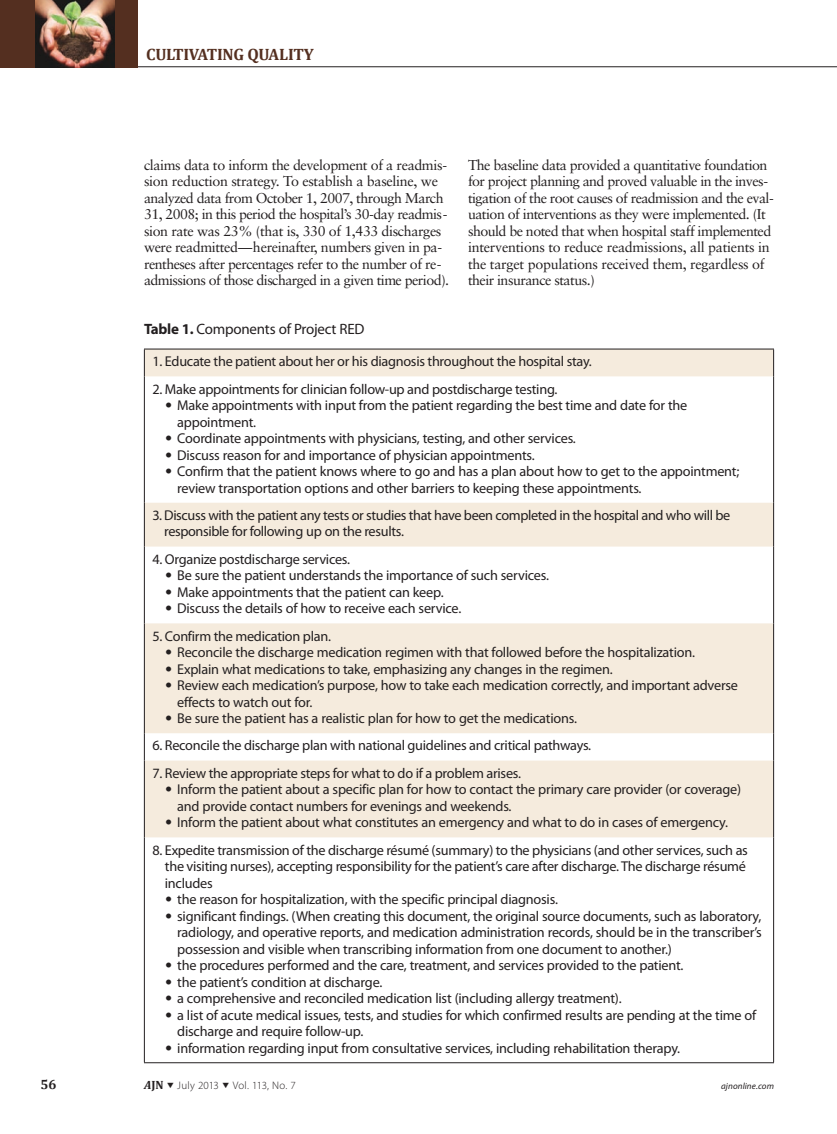
<style>
.page{position:relative;width:837px;height:1134px;background:#fff}
.page>*{position:absolute;margin:0;border:0;box-sizing:border-box;transform-origin:0 0}
.t1{font:700 16.5px "Cambria";letter-spacing:-.015em;color:#542f20}
.t2{font:15px "Myriad Pro";letter-spacing:-.015em;color:#231f20}
.t3{font:14.25px/16.5px "Myriad Pro";letter-spacing:-.015em;color:#231f20}
.t4{font:14.25px/16.5px "Sabon";letter-spacing:-.035em;color:#231f20}
.t5{font:700 13.5px "Cambria";color:#231f20}
.t6{font:300 10.95px "Myriad Pro";letter-spacing:.015em;color:#231f20}
.t7{font:italic 9px "Myriad Pro";letter-spacing:.01em;color:#231f20}
.s1{font-weight:700}
.s2{font-family:"Sabon"}
.s3{font-family:"Cambria";font-weight:700;font-style:italic;font-size:12px}
.s4{font-family:"Cambria";font-weight:700;font-size:12px}
</style>
<div class="page">
<hr style="left:137px;top:66px;width:700px;height:1px;background:#231f20">
<div style="left:0;top:0;width:137px;height:67px;background:#542f20"></div>
<img style="left:36px;top:0;width:78px;height:67px">
<svg style="left:145px;top:350px;width:628px;height:487px;fill:#f5ebdd"></svg>
<hr style="left:144px;top:349px;width:630px;height:1px;background:#231f20">
<svg style="left:144px;top:349px;width:1px;height:27px"></svg>
<svg style="left:773px;top:349px;width:1px;height:27px"></svg>
<hr style="left:144px;top:376px;width:1px;height:127px;background:#231f20">
<hr style="left:773px;top:376px;width:1px;height:127px;background:#231f20">
<hr style="left:144px;top:503px;width:1px;height:44px;background:#231f20">
<hr style="left:773px;top:503px;width:1px;height:44px;background:#231f20">
<hr style="left:144px;top:547px;width:1px;height:76px;background:#231f20">
<hr style="left:773px;top:547px;width:1px;height:76px;background:#231f20">
<hr style="left:144px;top:623px;width:1px;height:110px;background:#231f20">
<hr style="left:773px;top:623px;width:1px;height:110px;background:#231f20">
<svg style="left:144px;top:733px;width:1px;height:28px"></svg>
<svg style="left:773px;top:733px;width:1px;height:28px"></svg>
<hr style="left:144px;top:761px;width:1px;height:76px;background:#231f20">
<hr style="left:773px;top:761px;width:1px;height:76px;background:#231f20">
<hr style="left:144px;top:837px;width:1px;height:225px;background:#231f20">
<hr style="left:773px;top:837px;width:1px;height:225px;background:#231f20">
<hr style="left:144px;top:1062px;width:630px;height:1px;background:#231f20">
<p class="t1" style="left:146px;top:44px;width:169px">CULTIVATING QUALITY</p>
<p class="t4" style="left:144px;top:156px;width:307px">claims data to inform the development of a readmis&shy;sion reduction strategy. To establish a baseline, we analyzed data from October 1, 2007, through March 31, 2008; in this period the hospital’s 30-day readmis&shy;sion rate was 23% (that is, 330 of 1,433 discharges were readmitted—hereinafter, numbers given in pa&shy;rentheses after percentages refer to the number of re&shy;admissions of those discharged in a given time period).</p>
<p class="t4" style="left:468px;top:156px;width:308px">The baseline data provided a quantitative foundation for project planning and proved valuable in the inves&shy;tigation of the root causes of readmission and the eval&shy;uation of interventions as they were implemented. (It should be noted that when hospital staff implemented interventions to reduce readmissions, all patients in the target populations received them, regardless of their insurance status.)</p>
<p class="t2" style="left:144px;top:320px;width:222px"><span class="s1">Table 1.</span> Components of Project RED</p>
<p class="t3" style="left:152px;top:353px;width:441px">1. Educate the patient about her or his diagnosis throughout the hospital stay.</p>
<p class="t3" style="left:152px;top:380px;width:406px">2. Make appointments for clinician follow-up and postdischarge testing.</p>
<p class="t3" style="left:177px;top:397px;width:512px;text-indent:-12px"><span class="s2">•</span> Make appointments with input from the patient regarding the best time and date for the appointment.</p>
<p class="t3" style="left:165px;top:430px;width:412px"><span class="s2">•</span> Coordinate appointments with physicians, testing, and other services.</p>
<p class="t3" style="left:165px;top:446px;width:371px"><span class="s2">•</span> Discuss reason for and importance of physician appointments.</p>
<p class="t3" style="left:177px;top:463px;width:564px;text-indent:-12px"><span class="s2">•</span> Confirm that the patient knows where to go and has a plan about how to get to the appointment; review transportation options and other barriers to keeping these appointments.</p>
<p class="t3" style="left:164px;top:507px;width:568px;text-indent:-12px">3. Discuss with the patient any tests or studies that have been completed in the hospital and who will be responsible for following up on the results.</p>
<p class="t3" style="left:152px;top:551px;width:199px">4. Organize postdischarge services.</p>
<p class="t3" style="left:165px;top:567px;width:385px"><span class="s2">•</span> Be sure the patient understands the importance of such services.</p>
<p class="t3" style="left:165px;top:584px;width:280px"><span class="s2">•</span> Make appointments that the patient can keep.</p>
<p class="t3" style="left:165px;top:600px;width:298px"><span class="s2">•</span> Discuss the details of how to receive each service.</p>
<p class="t3" style="left:152px;top:627px;width:180px">5. Confirm the medication plan.</p>
<p class="t3" style="left:165px;top:644px;width:531px"><span class="s2">•</span> Reconcile the discharge medication regimen with that followed before the hospitalization.</p>
<p class="t3" style="left:165px;top:660px;width:449px"><span class="s2">•</span> Explain what medications to take, emphasizing any changes in the regimen.</p>
<p class="t3" style="left:177px;top:677px;width:562px;text-indent:-12px"><span class="s2">•</span> Review each medication’s purpose, how to take each medication correctly, and important adverse effects to watch out for.</p>
<p class="t3" style="left:165px;top:710px;width:413px"><span class="s2">•</span> Be sure the patient has a realistic plan for how to get the medications.</p>
<p class="t3" style="left:152px;top:737px;width:440px">6. Reconcile the discharge plan with national guidelines and critical pathways.</p>
<p class="t3" style="left:152px;top:765px;width:370px">7. Review the appropriate steps for what to do if a problem arises.</p>
<p class="t3" style="left:177px;top:781px;width:566px;text-indent:-12px"><span class="s2">•</span> Inform the patient about a specific plan for how to contact the primary care provider (or coverage) and provide contact numbers for evenings and weekends.</p>
<p class="t3" style="left:165px;top:814px;width:564px"><span class="s2">•</span> Inform the patient about what constitutes an emergency and what to do in cases of emergency.</p>
<p class="t3" style="left:165px;top:841px;width:585px;text-indent:-12px">8. Expedite transmission of the discharge résumé (summary) to the physicians (and other services, such as the visiting nurses), accepting responsibility for the patient’s care after discharge. The discharge résumé includes</p>
<p class="t3" style="left:165px;top:891px;width:394px"><span class="s2">•</span> the reason for hospitalization, with the specific principal diagnosis.</p>
<p class="t3" style="left:177px;top:907px;width:586px;text-align:justify;text-indent:-12px"><span class="s2">•</span> significant findings. (When creating this document, the original source documents, such as laboratory, radiology, and operative reports, and medication administration records, should be in the transcriber’s possession and visible when transcribing information from one document to another.)</p>
<p class="t3" style="left:165px;top:957px;width:520px"><span class="s2">•</span> the procedures performed and the care, treatment, and services provided to the patient.</p>
<p class="t3" style="left:165px;top:973px;width:219px"><span class="s2">•</span> the patient’s condition at discharge.</p>
<p class="t3" style="left:165px;top:990px;width:458px"><span class="s2">•</span> a comprehensive and reconciled medication list (including allergy treatment).</p>
<p class="t3" style="left:177px;top:1006px;width:581px;text-indent:-12px"><span class="s2">•</span> a list of acute medical issues, tests, and studies for which confirmed results are pending at the time of discharge and require follow-up.</p>
<p class="t3" style="left:165px;top:1039px;width:517px"><span class="s2">•</span> information regarding input from consultative services, including rehabilitation therapy.</p>
<p class="t5" style="left:40px;top:1076px;width:17px">56</p>
<p class="t6" style="left:144px;top:1079px;width:153px"><span class="s3">A</span><span class="s4">JN</span> ▼ July 2013 ▼ Vol. 113, No. 7</p>
<p class="t7" style="left:721px;top:1081px;width:54px">ajnonline.com</p>
</div>
